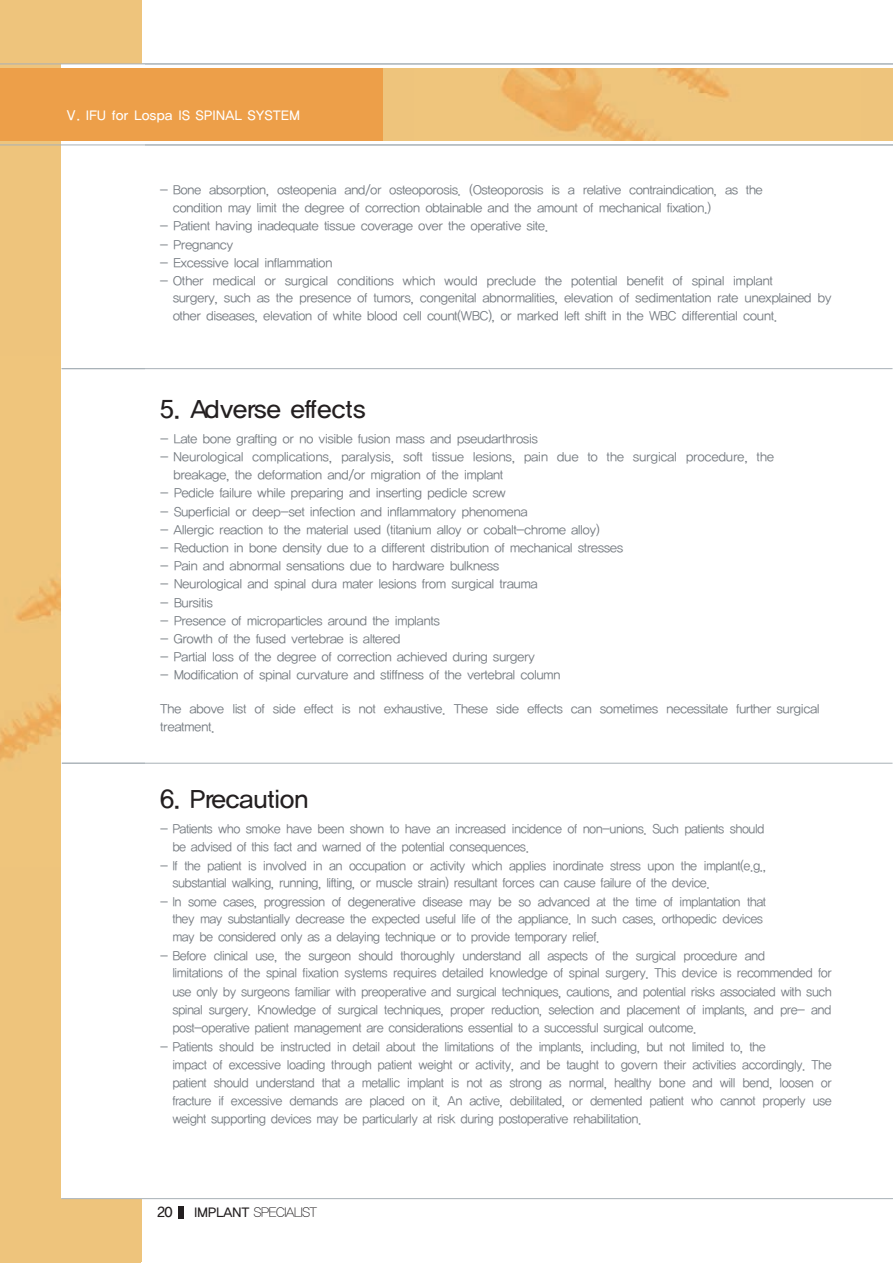
<style>
.page{position:relative;width:893px;height:1263px;background:#fff}
.page>*{position:absolute;margin:0;border:0;box-sizing:border-box;transform-origin:0 0}
.t1{font:24px "YGO13";letter-spacing:-.085em;color:#231f20}
.t2{font:13.65px/18.1px "YDIYGO120 KS Cpc EUC H";letter-spacing:-.09em;color:#767c82;scale:.95 1}
.t3{font:13.65px/17.7px "YDIYGO120 KS Cpc EUC H";letter-spacing:-.09em;color:#767c82}
.t4{font:13.5px "YDIYGO120 KS Cpc EUC H";letter-spacing:-.09em;color:#767c82}
.t5{font:13.5px "YGO13";color:#231f20}
.t6{font:12.75px "YGO13";letter-spacing:-.06em;color:#fff}
.t7{font:12.75px "YGO11";letter-spacing:-.125em;color:#231f20}
.s1{font-family:"YGO13"}
</style>
<div class="page">
<hr style="left:0;top:145px;width:893px;height:1px;background:#a8b1b7">
<hr style="left:0;top:64px;width:893px;height:1px;background:#a8b1b7">
<div style="left:0;top:0;width:141px;height:1261px;background:#eec47c"></div>
<div style="left:61px;top:64px;width:84px;height:1135px;background:#fff"></div>
<div style="left:0;top:68px;width:383px;height:72px;background:#ed9f49"></div>
<hr style="left:0;top:145px;width:892px;height:1px;background:#a8b1b7">
<hr style="left:0;top:64px;width:892px;height:1px;background:#a8b1b7">
<hr style="left:61px;top:1198px;width:831px;height:1px;background:#a8b1b7">
<div style="left:383px;top:68px;width:509px;height:72px;background:#eec47c"></div>
<img style="left:501px;top:68px;width:228px;height:72px">
<hr style="left:62px;top:368px;width:830px;height:1px;background:#a8b1b7">
<hr style="left:62px;top:763px;width:830px;height:1px;background:#a8b1b7">
<div style="left:179px;top:1206px;width:5px;height:12px;background:#231f20"></div>
<p class="t6" style="left:65px;top:109px;width:237px">Ⅴ. IFU for Lospa IS SPINAL SYSTEM</p>
<p class="t4" style="left:159px;top:183px;width:605px">- Bone absorption, osteopenia and/or osteoporosis. (Osteoporosis is a relative contraindication, as the</p>
<p class="t3" style="left:172px;top:199px;width:541px">condition may limit the degree of correction obtainable and the amount of mechanical fixation.)</p>
<p class="t3" style="left:159px;top:218px;width:391px">- Patient having inadequate tissue coverage over the operative site.</p>
<p class="t3" style="left:159px;top:236px;width:76px">- Pregnancy</p>
<p class="t3" style="left:159px;top:254px;width:175px">- Excessive local inflammation</p>
<p class="t3" style="left:172px;top:272px;width:661px;text-indent:-13px">- Other medical or surgical conditions which would preclude the potential benefit of spinal implant<br>surgery, such as the presence of tumors, congenital abnormalities, elevation of sedimentation rate unexplained by other diseases, elevation of white blood cell count(WBC), or marked left shift in the WBC differential count.</p>
<p class="t1" style="left:159px;top:397px;width:209px">5. Adverse effects</p>
<p class="t3" style="left:160px;top:430px;width:380px">- Late bone grafting or no visible fusion mass and pseudarthrosis</p>
<p class="t3" style="left:173px;top:448px;width:603px;text-indent:-13px">- Neurological complications, paralysis, soft tissue lesions, pain due to the surgical procedure, the breakage, the deformation and/or migration of the implant</p>
<p class="t3" style="left:160px;top:485px;width:348px">- Pedicle failure while preparing and inserting pedicle screw</p>
<p class="t3" style="left:160px;top:503px;width:370px">- Superficial or deep-set infection and inflammatory phenomena</p>
<p class="t3" style="left:160px;top:521px;width:442px">- Allergic reaction to the material used (titanium alloy or cobalt-chrome alloy)</p>
<p class="t3" style="left:160px;top:539px;width:465px">- Reduction in bone density due to a different distribution of mechanical stresses</p>
<p class="t3" style="left:160px;top:557px;width:341px">- Pain and abnormal sensations due to hardware bulkness</p>
<p class="t3" style="left:160px;top:575px;width:380px">- Neurological and spinal dura mater lesions from surgical trauma</p>
<p class="t3" style="left:160px;top:594px;width:55px">- Bursitis</p>
<p class="t3" style="left:160px;top:612px;width:282px">- Presence of microparticles around the implants</p>
<p class="t3" style="left:160px;top:630px;width:243px">- Growth of the fused vertebrae is altered</p>
<p class="t3" style="left:160px;top:648px;width:377px">- Partial loss of the degree of correction achieved during surgery</p>
<p class="t3" style="left:160px;top:666px;width:403px">- Modification of spinal curvature and stiffness of the vertebral column</p>
<p class="t3" style="left:160px;top:700px;width:662px;line-height:18.1px">The above list of side effect is not exhaustive. These side effects can sometimes necessitate further surgical treatment.</p>
<p class="t1" style="left:159px;top:787px;width:152px">6. Precaution</p>
<p class="t2" style="left:172px;top:820px;width:626px;text-indent:-12px">- Patients who smoke have been shown to have an increased incidence of non-unions. Such patients should be advised of this fact and warned of the potential consequences.</p>
<p class="t2" style="left:172px;top:856px;width:627px;text-indent:-12px">- If the patient is involved in an occupation or activity which applies inordinate stress upon the implant(e.g., substantial walking, running, lifting, or muscle strain) resultant forces can cause failure of the device.</p>
<p class="t2" style="left:172px;top:892px;width:627px;text-indent:-12px">- In some cases, progression of degenerative disease may be so advanced at the time of implantation that they may substantially decrease the expected useful life of the appliance. In such cases, orthopedic devices may be considered only as a delaying technique or to provide temporary relief.</p>
<p class="t2" style="left:172px;top:946px;width:696px;text-indent:-12px">- Before clinical use, the surgeon should thoroughly understand all aspects of the surgical procedure and<br>limitations of the spinal fixation systems requires detailed knowledge of spinal surgery. This device is recommended for use only by surgeons familiar with preoperative and surgical techniques, cautions, and potential risks associated with such spinal surgery. Knowledge of surgical techniques, proper reduction, selection and placement of implants, and pre- and post-operative patient management are considerations essential to a successful surgical outcome.</p>
<p class="t2" style="left:172px;top:1038px;width:696px;text-indent:-12px">- Patients should be instructed in detail about the limitations of the implants, including, but not limited to, the<br>impact of excessive loading through patient weight or activity, and be taught to govern their activities accordingly. The patient should understand that a metallic implant is not as strong as normal, healthy bone and will bend, loosen or fracture if excessive demands are placed on it. An active, debilitated, or demented patient who cannot properly use weight supporting devices may be particularly at risk during postoperative rehabilitation.</p>
<p class="t5" style="left:157px;top:1205px;width:18px">20</p>
<p class="t7" style="left:194px;top:1206px;width:125px"><span class="s1">IMPLANT</span> SPECIALIST</p>
</div>
